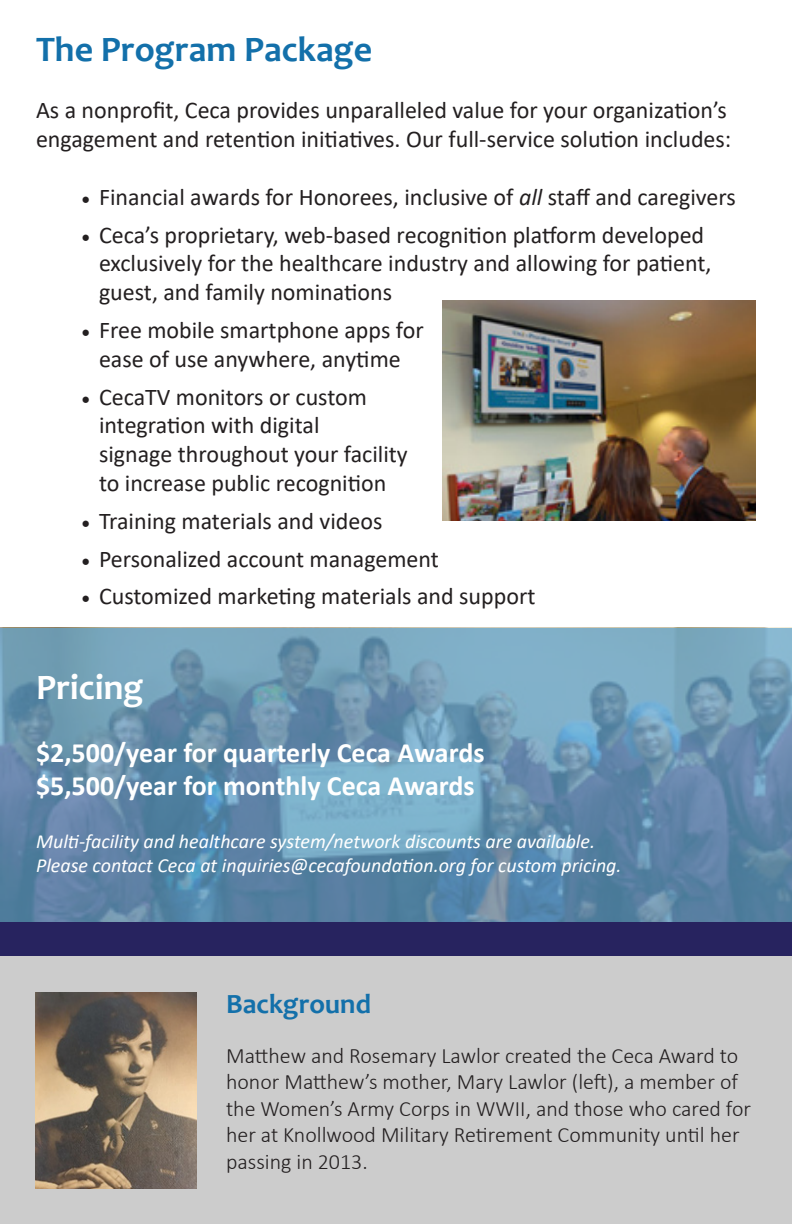
<style>
.page{position:relative;width:792px;height:1224px;background:#fff}
.page>*{position:absolute;margin:0;border:0;box-sizing:border-box;transform-origin:0 0}
.t1{font:700 36px "Candara";color:#1370aa}
.t2{font:700 36px "Candara";color:#fff}
.t3{font:700 28px "Calibri";color:#fff}
.t4{font:700 28px "Candara";color:#1370aa}
.t5{font:24px/28.8px "Calibri";color:#231f20}
.t6{font:300 22px/26.4px "Calibri";color:#231f20}
.t7{font:italic 20px "Calibri";color:#fff}
.s1{font-family:"Minion Pro"}
.s2{font-style:italic}
</style>
<div class="page">
<div style="left:0;top:922px;width:792px;height:34px;background:#27235f"></div>
<svg style="left:0;top:628px;width:792px;height:294px;background:#6792b0"></svg>
<img style="left:443px;top:300px;width:313px;height:220px">
<div style="left:0;top:956px;width:792px;height:268px;background:#ccc"></div>
<img style="left:35px;top:992px;width:162px;height:197px">
<p class="t1" style="left:36px;top:27px;width:338px">The Program Package</p>
<p class="t5" style="left:36px;top:96px;width:697px">As a nonprofit, Ceca provides unparalleled value for your organization’s engagement and retention initiatives. Our full-service solution includes:</p>
<p class="t5" style="left:81px;top:182px;width:656px"><span class="s1">•</span> Financial awards for Honorees, inclusive of <span class="s2">all</span> staff and caregivers</p>
<p class="t5" style="left:99px;top:220px;width:614px;text-indent:-18px"><span class="s1">•</span> Ceca’s proprietary, web-based recognition platform developed exclusively for the healthcare industry and allowing for patient, guest, and family nominations</p>
<p class="t5" style="left:81px;top:315px;width:344px;text-align:center"><span class="s1">•</span> Free mobile smartphone apps for ease of use anywhere, anytime</p>
<p class="t5" style="left:99px;top:382px;width:310px;text-indent:-18px"><span class="s1">•</span> CecaTV monitors or custom integration with digital<br>signage throughout your facility to increase public recognition</p>
<p class="t5" style="left:81px;top:506px;width:303px"><span class="s1">•</span> Training materials and videos</p>
<p class="t5" style="left:81px;top:544px;width:359px"><span class="s1">•</span> Personalized account management</p>
<p class="t5" style="left:81px;top:582px;width:456px"><span class="s1">•</span> Customized marketing materials and support</p>
<p class="t2" style="left:36px;top:665px;width:109px">Pricing</p>
<p class="t3" style="left:36px;top:733px;width:450px">$2,500/year for quarterly Ceca Awards</p>
<p class="t3" style="left:36px;top:766px;width:440px">$5,500/year for monthly Ceca Awards</p>
<p class="t7" style="left:36px;top:828px;width:561px">Multi-facility and healthcare system/network discounts are available.</p>
<p class="t7" style="left:36px;top:852px;width:587px">Please contact Ceca at inquiries@cecafoundation.org for custom pricing.</p>
<p class="t4" style="left:226px;top:986px;width:147px">Background</p>
<p class="t6" style="left:226px;top:1042px;width:526px">Matthew and Rosemary Lawlor created the Ceca Award to honor Matthew’s mother, Mary Lawlor (left), a member of the Women’s Army Corps in WWII, and those who cared for her at Knollwood Military Retirement Community until her passing in 2013.</p>
</div>
